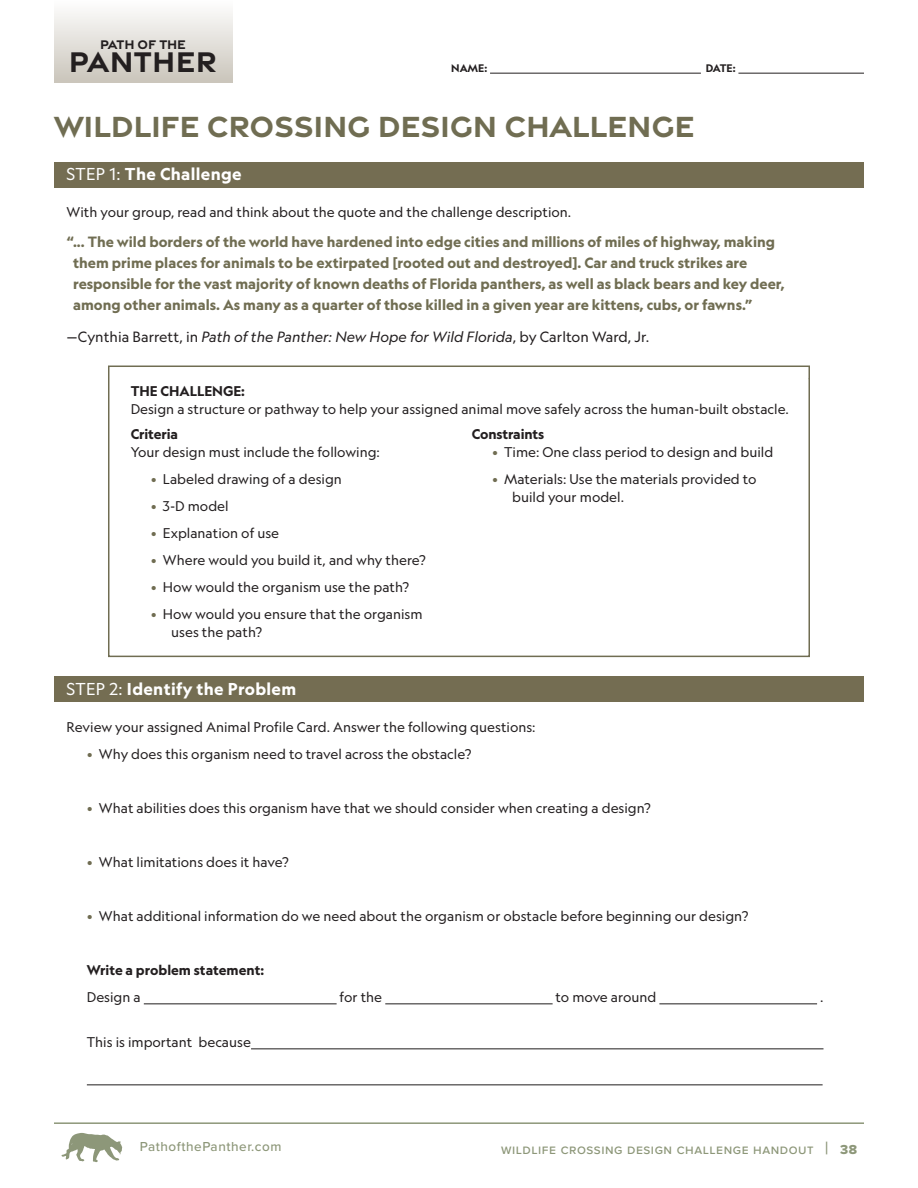
<style>
.page{position:relative;width:918px;height:1188px;background:#fff}
.page>*{position:absolute;margin:0;border:0;box-sizing:border-box;transform-origin:0 0}
.t1{font:700 31.5px "Gravesend Sans";letter-spacing:-.01em;color:#706d52}
.t2{font:700 30.75px "Gravesend Sans";letter-spacing:.01em;color:#231f20}
.worksheet-questions-header{font:700 16.5px "Geograph";letter-spacing:.02em;color:#fff}
.time_body{font:700 14.25px/21px "Geograph";color:#706d52}
.time_body-2{font:italic 14.25px "Geograph";color:#231f20}
.body{font:13.5px/18px "Geograph";color:#231f20}
.Activity-body_no_number{font:13.5px "Geograph";color:#231f20}
.t3{font:500 13.5px "Proxima Nova";letter-spacing:.04em;color:#8d9779}
.Activity-body_indent{font:13.5px "Geograph";color:#231f20}
.Activity-body_indent-2{font:700 13.5px "Geograph";color:#231f20}
.Objective-head{font:700 13.5px "Geograph";letter-spacing:-.01em;color:#231f20}
.t4{font:700 13.5px "Gravesend Sans";letter-spacing:-.01em;color:#231f20}
.t5{font:700 10.5px "Geograph";color:#231f20}
.s1{font-weight:400}
.s2{font-style:normal}
.s3{color:#706d52}
.s4{font-size:18px}
.s5{font-family:"Proxima Nova Extrabld";font-weight:400}
</style>
<div class="page">
<div style="left:54px;top:0;width:178px;height:82px;background:linear-gradient(to bottom,#fefefe,#cbc6bc)"></div>
<hr style="left:738px;top:73px;width:126px;height:1px;background:#231f20">
<hr style="left:490px;top:73px;width:211px;height:1px;background:#231f20">
<svg style="left:108px;top:365px;width:702px;height:293px"></svg>
<div style="left:54px;top:162px;width:810px;height:26px;background:#746d52"></div>
<div style="left:54px;top:677px;width:810px;height:25px;background:#746d52"></div>
<hr style="left:144px;top:1003px;width:193px;height:1px;background:#231f20">
<hr style="left:385px;top:1003px;width:168px;height:1px;background:#231f20">
<hr style="left:659px;top:1003px;width:158px;height:1px;background:#231f20">
<hr style="left:251px;top:1048px;width:573px;height:1px;background:#231f20">
<hr style="left:87px;top:1084px;width:736px;height:1px;background:#231f20">
<svg style="left:62px;top:1133px;width:60px;height:29px"></svg>
<hr style="left:54px;top:1122px;width:810px;height:2px;background:#8d9779">
<p class="t4" style="left:100px;top:36px;width:87px">PATH OF THE</p>
<p class="t2" style="left:69px;top:41px;width:150px">PANTHER</p>
<p class="t5" style="left:451px;top:61px;width:38px">NAME:</p>
<p class="t5" style="left:706px;top:61px;width:31px">DATE:</p>
<p class="t1" style="left:54px;top:106px;width:642px">WILDLIFE CROSSING DESIGN CHALLENGE</p>
<p class="worksheet-questions-header" style="left:67px;top:163px;width:177px"><span class="s1">STEP 1:</span> The Challenge</p>
<p class="Activity-body_no_number" style="left:67px;top:204px;width:506px">With your group, read and think about the quote and the challenge description.</p>
<p class="time_body" style="left:73px;top:231px;width:713px;text-indent:-6px">“... The wild borders of the world have hardened into edge cities and millions of miles of highway, making them prime places for animals to be extirpated [rooted out and destroyed]. Car and truck strikes are responsible for the vast majority of known deaths of Florida panthers, as well as black bears and key deer, among other animals. As many as a quarter of those killed in a given year are kittens, cubs, or fawns.”</p>
<p class="time_body-2" style="left:67px;top:328px;width:584px"><span class="s2">—Cynthia Barrett, in</span> Path of the Panther: New Hope for Wild Florida<span class="s2">, by Carlton Ward, Jr.</span></p>
<p class="Activity-body_indent-2" style="left:131px;top:382px;width:116px">THE CHALLENGE:</p>
<p class="body" style="left:131px;top:400px;width:660px">Design a structure or pathway to help your assigned animal move safely across the human-built obstacle.</p>
<p class="Objective-head" style="left:131px;top:426px;width:49px">Criteria</p>
<p class="body" style="left:131px;top:443px;width:251px">Your design must include the following:</p>
<p class="body" style="left:151px;top:470px;width:193px"><span class="s3">•</span> Labeled drawing of a design</p>
<p class="body" style="left:151px;top:497px;width:79px"><span class="s3">•</span> 3-D model</p>
<p class="body" style="left:151px;top:524px;width:130px"><span class="s3">•</span> Explanation of use</p>
<p class="body" style="left:151px;top:551px;width:276px"><span class="s3">•</span> Where would you build it, and why there?</p>
<p class="body" style="left:151px;top:578px;width:260px"><span class="s3">•</span> How would the organism use the path?</p>
<p class="body" style="left:171px;top:605px;width:253px;text-indent:-20px"><span class="s3">•</span> How would you ensure that the organism uses the path?</p>
<p class="Objective-head" style="left:472px;top:426px;width:74px">Constraints</p>
<p class="body" style="left:492px;top:443px;width:283px"><span class="s3">•</span> Time: One class period to design and build</p>
<p class="body" style="left:512px;top:470px;width:246px;text-indent:-20px"><span class="s3">•</span> Materials: Use the materials provided to build your model.</p>
<p class="worksheet-questions-header" style="left:67px;top:678px;width:231px"><span class="s1">STEP 2:</span> Identify the Problem</p>
<p class="Activity-body_no_number" style="left:67px;top:718px;width:471px">Review your assigned Animal Profile Card. Answer the following questions:</p>
<p class="body" style="left:87px;top:745px;width:386px"><span class="s3">•</span> Why does this organism need to travel across the obstacle?</p>
<p class="body" style="left:87px;top:799px;width:565px"><span class="s3">•</span> What abilities does this organism have that we should consider when creating a design?</p>
<p class="body" style="left:87px;top:853px;width:203px"><span class="s3">•</span> What limitations does it have?</p>
<p class="body" style="left:87px;top:907px;width:663px"><span class="s3">•</span> What additional information do we need about the organism or obstacle before beginning our design?</p>
<p class="Activity-body_indent-2" style="left:87px;top:961px;width:179px">Write a problem statement:</p>
<p class="Activity-body_indent" style="left:87px;top:988px;width:55px">Design a</p>
<p class="Activity-body_indent" style="left:340px;top:988px;width:44px">for the</p>
<p class="Activity-body_indent" style="left:556px;top:988px;width:102px">to move around</p>
<p class="Activity-body_indent" style="left:820px;top:988px;width:5px">.</p>
<p class="Activity-body_indent" style="left:87px;top:1033px;width:166px">This is important because</p>
<p class="t3" style="left:140px;top:1137px;width:143px">PathofthePanther.com</p>
<p class="t3" style="left:501px;top:1139px;width:358px">wildlife crossing design challenge handout <span class="s4">|</span> <span class="s5">38</span></p>
</div>
